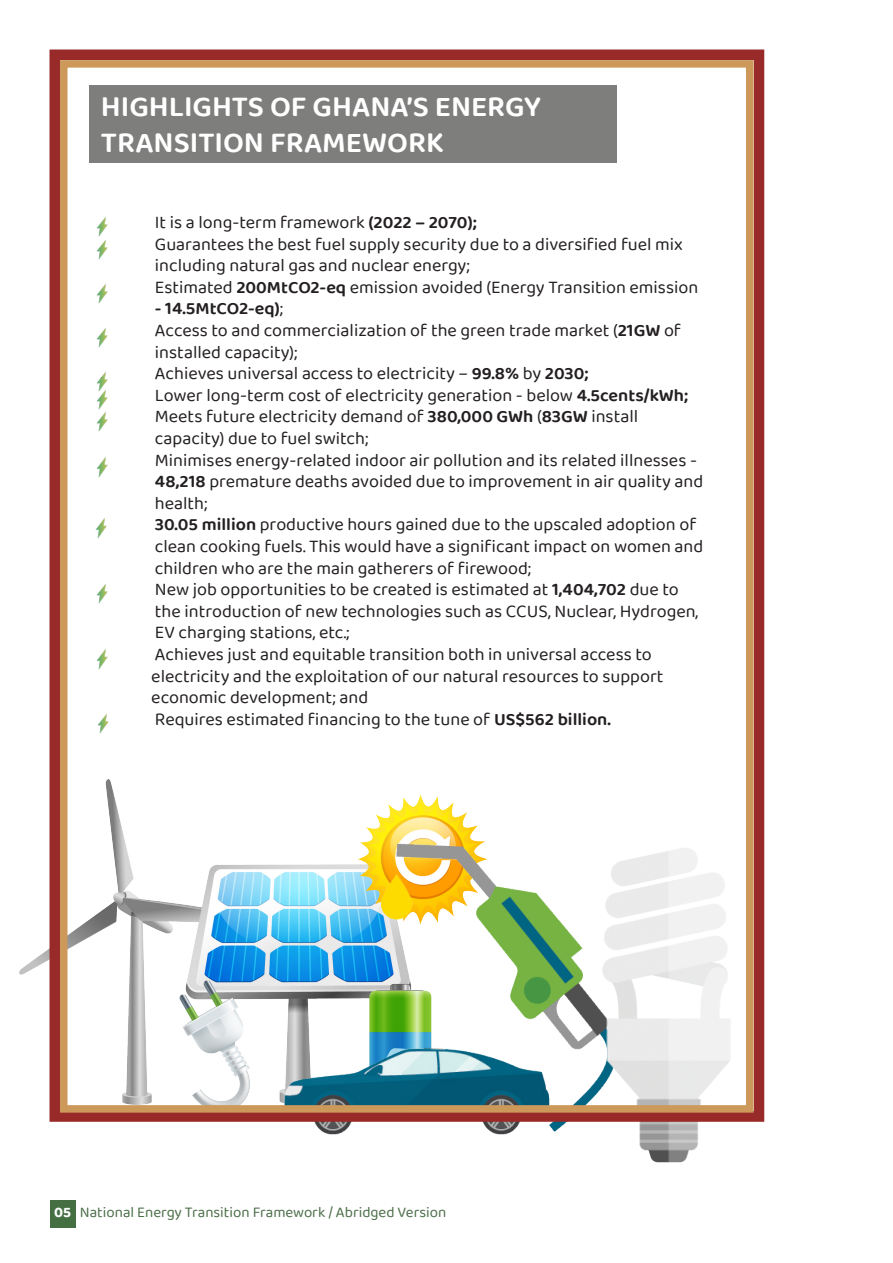
<style>
.page{position:relative;width:893px;height:1263px;background:#fff}
.page>*{position:absolute;margin:0;border:0;box-sizing:border-box;transform-origin:0 0}
.t1{font:600 30px/36px "Baloo 2";color:#fff}
.t2{font:18px "Baloo 2";color:#231f20}
.t3{font:600 18px "Baloo 2";color:#231f20}
.t4{font:15px "Baloo 2";color:#4c6e49}
.s1{font-weight:600}
.s2{font-weight:400}
.s3{font-weight:700;color:#fff}
</style>
<div class="page">
<img style="left:20px;top:779px;width:448px;height:343px">
<img style="left:382px;top:820px;width:178px;height:195px">
<img style="left:268px;top:1015px;width:292px;height:120px">
<img style="left:560px;top:782px;width:205px;height:381px">
<div style="left:50px;top:50px;width:714px;height:1072px;border:10px solid #982a29"></div>
<div style="left:60px;top:60px;width:693px;height:1053px;border:8px solid #cc995b"></div>
<div style="left:89px;top:85px;width:528px;height:78px;background:#7e7f7d"></div>
<img style="left:96px;top:217px;width:12px;height:20px">
<img style="left:96px;top:240px;width:12px;height:20px">
<img style="left:96px;top:284px;width:12px;height:20px">
<img style="left:96px;top:328px;width:12px;height:20px">
<img style="left:96px;top:372px;width:12px;height:17px">
<img style="left:96px;top:389px;width:12px;height:43px">
<img style="left:96px;top:457px;width:12px;height:20px">
<img style="left:96px;top:518px;width:11px;height:20px">
<img style="left:96px;top:584px;width:12px;height:20px">
<img style="left:96px;top:649px;width:12px;height:20px">
<img style="left:98px;top:714px;width:11px;height:20px">
<div style="left:50px;top:1200px;width:25px;height:28px;background:#446f43"></div>
<p class="t1" style="left:101px;top:90px;width:441px">HIGHLIGHTS OF GHANA’S ENERGY<br>TRANSITION FRAMEWORK</p>
<p class="t2" style="left:155px;top:210px;width:324px">It is a long-term framework <span class="s1">(2022 – 2070);</span></p>
<p class="t2" style="left:155px;top:231px;width:529px">Guarantees the best fuel supply security due to a diversified fuel mix</p>
<p class="t2" style="left:155px;top:253px;width:317px">including natural gas and nuclear energy;</p>
<p class="t2" style="left:155px;top:274px;width:545px">Estimated <span class="s1">200MtCO2-eq</span> emission avoided (Energy Transition emission</p>
<p class="t3" style="left:155px;top:295px;width:130px">- 14.5MtCO2-eq)<span class="s2">;</span></p>
<p class="t2" style="left:155px;top:318px;width:528px">Access to and commercialization of the green trade market (<span class="s1">21GW</span> of</p>
<p class="t2" style="left:155px;top:339px;width:144px">installed capacity);</p>
<p class="t2" style="left:101px;top:361px;width:4px">.</p>
<p class="t2" style="left:155px;top:361px;width:435px">Achieves universal access to electricity – <span class="s1">99.8%</span> by <span class="s1">2030;</span></p>
<p class="t2" style="left:155px;top:382px;width:535px">Lower long-term cost of electricity generation - below <span class="s1">4.5cents/kWh;</span></p>
<p class="t2" style="left:155px;top:404px;width:485px">Meets future electricity demand of <span class="s1">380,000 GWh</span> (<span class="s1">83GW</span> install</p>
<p class="t2" style="left:155px;top:426px;width:215px">capacity) due to fuel switch;</p>
<p class="t2" style="left:155px;top:447px;width:544px">Minimises energy-related indoor air pollution and its related illnesses -</p>
<p class="t2" style="left:155px;top:469px;width:550px"><span class="s1">48,218</span> premature deaths avoided due to improvement in air quality and</p>
<p class="t2" style="left:155px;top:490px;width:54px">health;</p>
<p class="t2" style="left:155px;top:512px;width:543px"><span class="s1">30.05 million</span> productive hours gained due to the upscaled adoption of</p>
<p class="t2" style="left:155px;top:534px;width:550px">clean cooking fuels. This would have a significant impact on women and</p>
<p class="t2" style="left:155px;top:555px;width:378px">children who are the main gatherers of firewood;</p>
<p class="t2" style="left:155px;top:577px;width:525px">New job opportunities to be created is estimated at <span class="s1">1,404,702</span> due to</p>
<p class="t2" style="left:155px;top:598px;width:545px">the introduction of new technologies such as CCUS, Nuclear, Hydrogen,</p>
<p class="t2" style="left:155px;top:620px;width:196px">EV charging stations, etc.;</p>
<p class="t2" style="left:155px;top:642px;width:498px">Achieves just and equitable transition both in universal access to</p>
<p class="t2" style="left:151px;top:663px;width:514px">electricity and the exploitation of our natural resources to support</p>
<p class="t2" style="left:151px;top:685px;width:218px">economic development; and</p>
<p class="t2" style="left:155px;top:706px;width:457px">Requires estimated financing to the tune of <span class="s1">US$562 billion.</span></p>
<p class="t4" style="left:54px;top:1202px;width:394px"><span class="s3">05</span> National Energy Transition Framework / Abridged Version</p>
</div>
